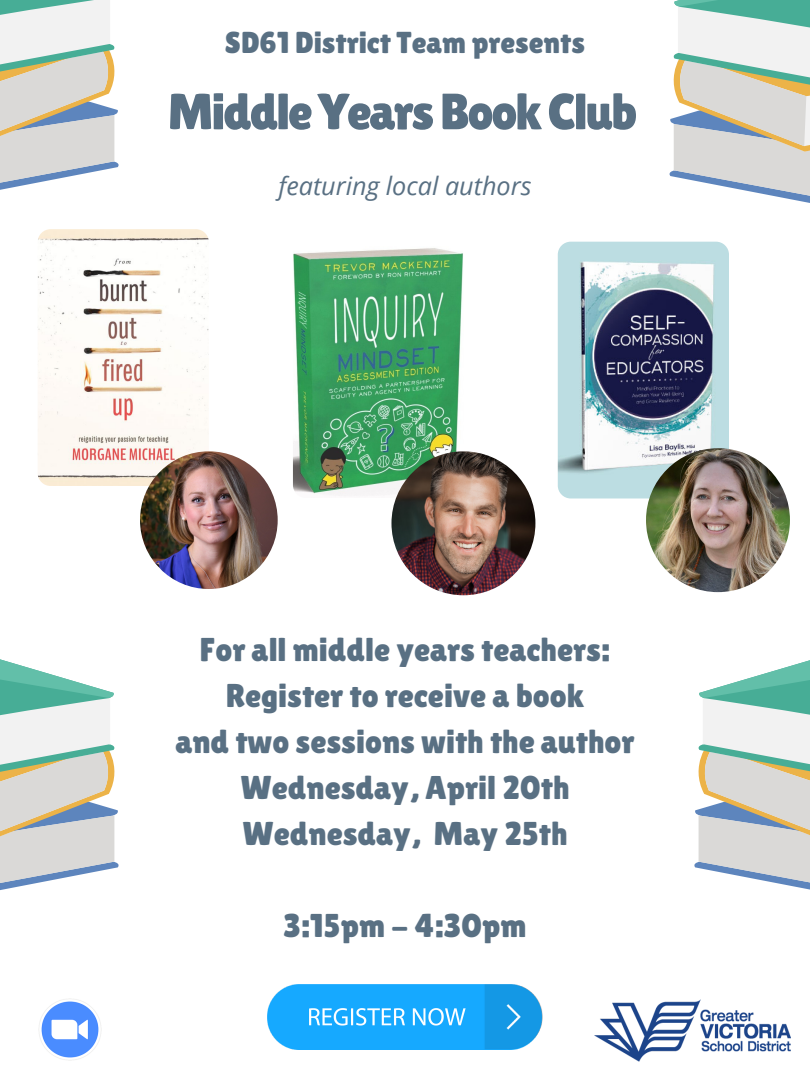
<style>
.page{position:relative;width:810px;height:1080px;background:#fff}
.page>*{position:absolute;margin:0;border:0;box-sizing:border-box;transform-origin:0 0}
.t1{font:50.81px "Lilita One";letter-spacing:-.045em;color:#597083}
.t2{font:33px "Lilita One";color:#597083}
.t3{font:30.25px "Lilita One";color:#597083}
.t4{font:italic 25.25px "Open Sans";color:#597083}
</style>
<div class="page">
<svg style="left:694px;top:660px;width:116px;height:230px"></svg>
<svg style="left:670px;top:0;width:140px;height:203px"></svg>
<svg style="left:0;top:659px;width:119px;height:231px"></svg>
<svg style="left:0;top:0;width:119px;height:190px"></svg>
<img style="left:595px;top:999px;width:195px;height:63px">
<img style="left:558px;top:242px;width:171px;height:257px;border-radius:13px">
<img style="left:646px;top:448px;width:144px;height:144px;border-radius:50%">
<img style="left:38px;top:229px;width:171px;height:257px;border-radius:13px">
<img style="left:140px;top:451px;width:138px;height:138px;border-radius:50%">
<img style="left:293px;top:242px;width:170px;height:256px;border-radius:13px">
<img style="left:391px;top:451px;width:144px;height:144px;border-radius:50%">
<img style="left:267px;top:984px;width:276px;height:66px">
<img style="left:38px;top:997px;width:64px;height:65px;border-radius:50%">
<p class="t3" style="left:225px;top:26px;width:362px">SD61 District Team presents</p>
<p class="t1" style="left:168px;top:82px;width:471px">MiddleYearsBookClub</p>
<p class="t4" style="left:278px;top:168px;width:255px">featuring local authors</p>
<p class="t2" style="left:200px;top:631px;width:412px">For all middle years teachers:</p>
<p class="t2" style="left:226px;top:677px;width:360px">Register to receive a book</p>
<p class="t2" style="left:175px;top:722px;width:461px">and two sessions with the author</p>
<p class="t2" style="left:240px;top:768px;width:331px">Wednesday, April 20th</p>
<p class="t2" style="left:242px;top:814px;width:327px">Wednesday, May 25th</p>
<p class="t2" style="left:284px;top:906px;width:244px">3:15pm - 4:30pm</p>
</div>
